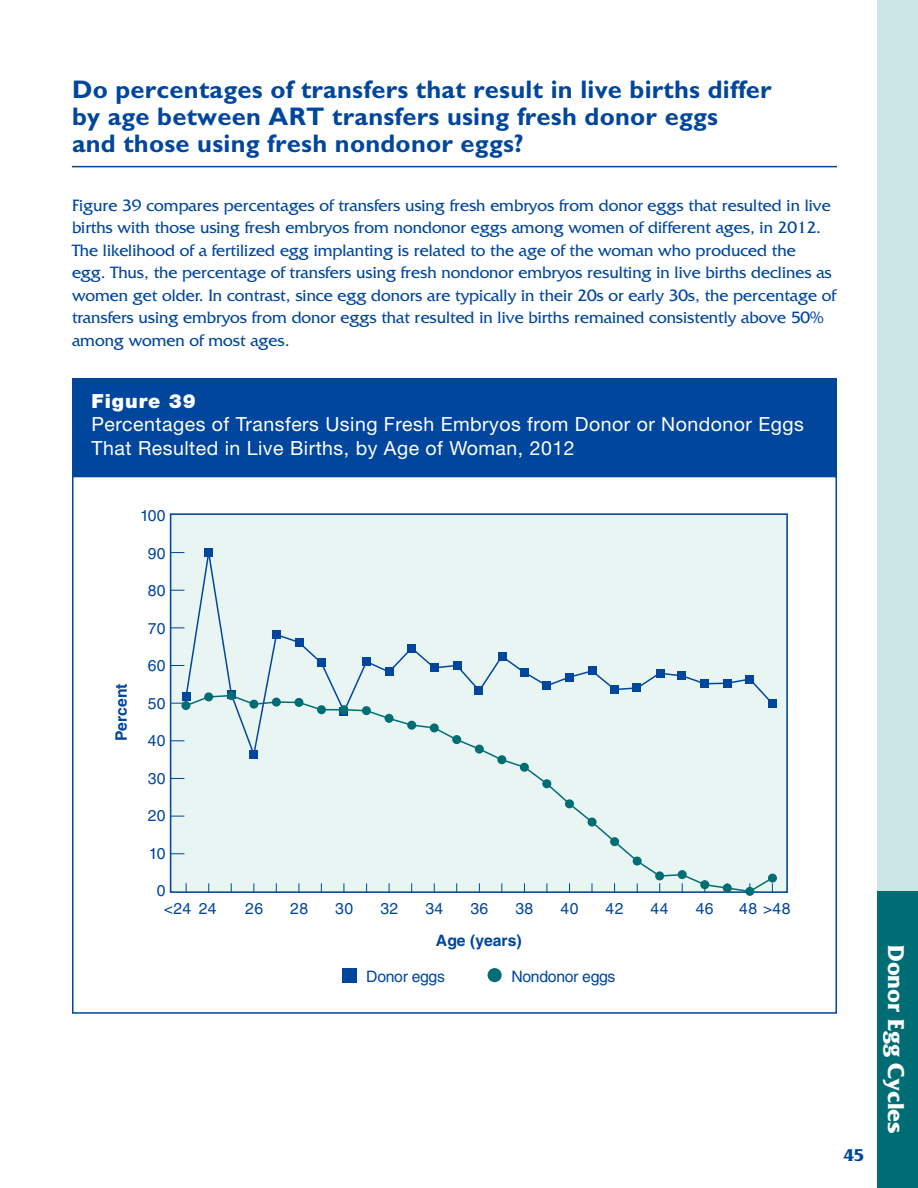
<style>
.page{position:relative;width:918px;height:1188px;background:#fff}
.page>*{position:absolute;margin:0;border:0;box-sizing:border-box;transform-origin:0 0}
.t1{font:700 25.5px/27px "Gill Sans Std";letter-spacing:.01em;color:#00469d}
.t2{font:700 24px "Friz Quadrata Std";color:#fff}
.t3{font:19.5px/23.4px "Helvetica Neue LT Std";letter-spacing:.025em;color:#fff}
.t4{font:700 18px "Friz Quadrata Std";color:#00469d}
.Figure_Text{font:17.25px/22.5px "Friz Quadrata Std";color:#00469d}
.t5{font:15.75px "Helvetica LT Std";color:#00469d}
.t6{font:15.75px "Helvetica LT Std";letter-spacing:-.02em;color:#00469d}
.t7{font:700 15.75px "Helvetica LT Std";color:#00469d}
.s1{font-weight:900}
</style>
<div class="page">
<div style="left:878px;top:0;width:40px;height:1188px;background:#cce5e5"></div>
<div style="left:878px;top:891px;width:40px;height:297px;background:#006d75"></div>
<hr style="left:72px;top:166px;width:765px;height:1px;background:#00469d">
<div style="left:73px;top:379px;width:763px;height:97px;background:#00469d"></div>
<div style="left:72px;top:378px;width:765px;height:99px;border:2px solid #00469d"></div>
<div style="left:171px;top:514px;width:616px;height:378px;background:#e8f5f3"></div>
<div style="left:204px;top:548px;width:9px;height:9px;background:#00469d"></div>
<div style="left:768px;top:699px;width:9px;height:9px;background:#00469d"></div>
<svg style="left:171px;top:551px;width:604px;height:342px"></svg>
<div style="left:768px;top:874px;width:9px;height:9px;background:#006d75;border-radius:50%"></div>
<div style="left:745px;top:887px;width:9px;height:9px;background:#006d75;border-radius:50%"></div>
<div style="left:723px;top:884px;width:9px;height:9px;background:#006d75;border-radius:50%"></div>
<div style="left:700px;top:880px;width:9px;height:9px;background:#006d75;border-radius:50%"></div>
<div style="left:678px;top:870px;width:9px;height:9px;background:#006d75;border-radius:50%"></div>
<div style="left:655px;top:871px;width:9px;height:9px;background:#006d75;border-radius:50%"></div>
<div style="left:633px;top:857px;width:9px;height:9px;background:#006d75;border-radius:50%"></div>
<div style="left:610px;top:837px;width:9px;height:9px;background:#006d75;border-radius:50%"></div>
<div style="left:588px;top:818px;width:9px;height:9px;background:#006d75;border-radius:50%"></div>
<div style="left:565px;top:799px;width:9px;height:9px;background:#006d75;border-radius:50%"></div>
<div style="left:542px;top:779px;width:9px;height:9px;background:#006d75;border-radius:50%"></div>
<div style="left:520px;top:763px;width:9px;height:9px;background:#006d75;border-radius:50%"></div>
<div style="left:497px;top:755px;width:9px;height:9px;background:#006d75;border-radius:50%"></div>
<div style="left:475px;top:745px;width:9px;height:9px;background:#006d75;border-radius:50%"></div>
<div style="left:452px;top:735px;width:9px;height:9px;background:#006d75;border-radius:50%"></div>
<div style="left:430px;top:723px;width:9px;height:9px;background:#006d75;border-radius:50%"></div>
<div style="left:407px;top:721px;width:9px;height:9px;background:#006d75;border-radius:50%"></div>
<div style="left:385px;top:714px;width:9px;height:9px;background:#006d75;border-radius:50%"></div>
<div style="left:362px;top:706px;width:9px;height:9px;background:#006d75;border-radius:50%"></div>
<div style="left:339px;top:705px;width:9px;height:9px;background:#006d75;border-radius:50%"></div>
<div style="left:317px;top:705px;width:9px;height:9px;background:#006d75;border-radius:50%"></div>
<div style="left:294px;top:698px;width:9px;height:9px;background:#006d75;border-radius:50%"></div>
<div style="left:272px;top:698px;width:9px;height:9px;background:#006d75;border-radius:50%"></div>
<div style="left:249px;top:700px;width:9px;height:9px;background:#006d75;border-radius:50%"></div>
<div style="left:227px;top:691px;width:9px;height:9px;background:#006d75;border-radius:50%"></div>
<div style="left:204px;top:692px;width:9px;height:9px;background:#006d75;border-radius:50%"></div>
<div style="left:181px;top:701px;width:9px;height:9px;background:#006d75;border-radius:50%"></div>
<div style="left:342px;top:968px;width:15px;height:14px;background:#00469d"></div>
<div style="left:488px;top:968px;width:14px;height:14px;background:#006d75;border-radius:50%"></div>
<h2 class="t1" style="left:72px;top:76px;width:701px">Do percentages of transfers that result in live births differ by age between ART transfers using fresh donor eggs<br>and those using fresh nondonor eggs?</h2>
<p class="Figure_Text" style="left:72px;top:194px;width:765px">Figure 39 compares percentages of transfers using fresh embryos from donor eggs that resulted in live births with those using fresh embryos from nondonor eggs among women of different ages, in 2012.<br>The likelihood of a fertilized egg implanting is related to the age of the woman who produced the<br>egg. Thus, the percentage of transfers using fresh nondonor embryos resulting in live births declines as women get older. In contrast, since egg donors are typically in their 20s or early 30s, the percentage of transfers using embryos from donor eggs that resulted in live births remained consistently above 50% among women of most ages.</p>
<p class="t3" style="left:92px;top:389px;width:714px"><span class="s1">Figure 39<br></span>Percentages of Transfers Using Fresh Embryos from Donor or Nondonor Eggs<br>That Resulted in Live Births, by Age of Woman, 2012</p>
<p class="t7" style="left:112px;top:741px;width:59px;rotate:-90deg">Percent</p>
<p class="t5" style="left:140px;top:507px;width:27px">100</p>
<p class="t5" style="left:148px;top:544px;width:19px">90</p>
<p class="t5" style="left:148px;top:582px;width:19px">80</p>
<p class="t5" style="left:148px;top:619px;width:19px">70</p>
<p class="t5" style="left:148px;top:657px;width:19px">60</p>
<p class="t5" style="left:148px;top:694px;width:19px">50</p>
<p class="t5" style="left:148px;top:732px;width:19px">40</p>
<p class="t5" style="left:148px;top:769px;width:19px">30</p>
<p class="t5" style="left:148px;top:807px;width:19px">20</p>
<p class="t5" style="left:149px;top:844px;width:18px">10</p>
<p class="t5" style="left:157px;top:882px;width:10px">0</p>
<p class="t5" style="left:164px;top:899px;width:54px">&lt;24 24</p>
<p class="t5" style="left:245px;top:899px;width:19px">26</p>
<p class="t5" style="left:290px;top:899px;width:19px">28</p>
<p class="t5" style="left:335px;top:899px;width:19px">30</p>
<p class="t5" style="left:380px;top:899px;width:19px">32</p>
<p class="t5" style="left:425px;top:899px;width:19px">34</p>
<p class="t5" style="left:470px;top:899px;width:19px">36</p>
<p class="t5" style="left:515px;top:899px;width:19px">38</p>
<p class="t5" style="left:561px;top:899px;width:19px">40</p>
<p class="t5" style="left:606px;top:899px;width:19px">42</p>
<p class="t5" style="left:651px;top:899px;width:19px">44</p>
<p class="t5" style="left:696px;top:899px;width:19px">46</p>
<p class="t5" style="left:739px;top:899px;width:53px">48 &gt;48</p>
<p class="t7" style="left:436px;top:930px;width:87px">Age (years)</p>
<p class="t6" style="left:366px;top:968px;width:80px">Donor eggs</p>
<p class="t6" style="left:511px;top:967px;width:106px">Nondonor eggs</p>
<p class="t4" style="left:844px;top:1145px;width:22px">45</p>
<h2 class="t2" style="left:909px;top:945px;width:190px;rotate:90deg">Donor Egg Cycles</h2>
</div>
